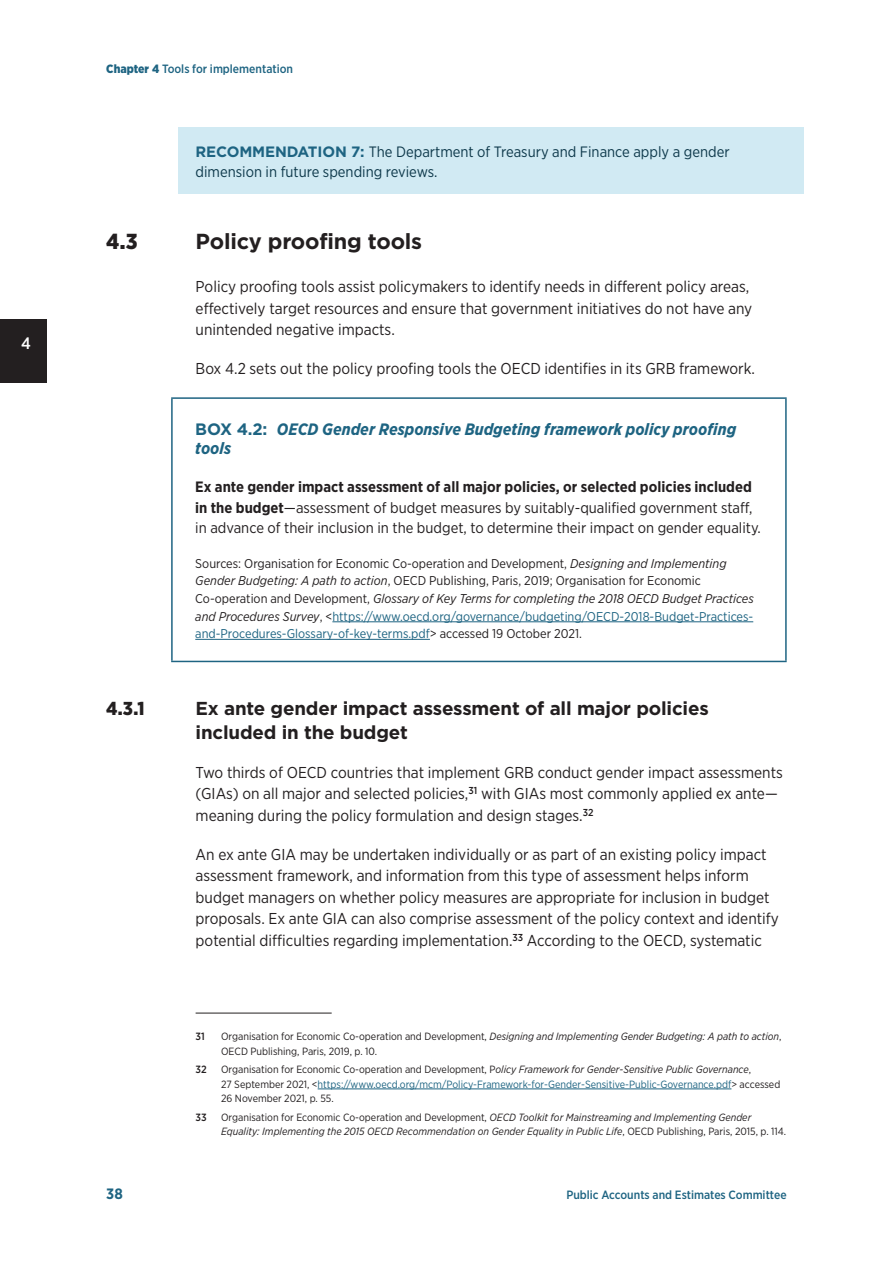
<style>
.page{position:relative;width:893px;height:1263px;background:#fff}
.page>*{position:absolute;margin:0;border:0;box-sizing:border-box;transform-origin:0 0}
.Heading_2{font:700 21.75px "Gotham";letter-spacing:-.01em;color:#231f20}
.Heading_2-2{font:900 21.75px "Gotham Narrow";color:#231f20}
.Heading_3{font:700 18.75px/23.4px "Gotham";letter-spacing:-.01em;color:#231f20}
.Heading_3-2{font:900 18.75px "Gotham Narrow";color:#231f20}
.Box_Heading{font:italic 700 16.5px/19.8px "Gotham Narrow";color:#1e6482}
.t1{font:500 16.5px "Gotham Narrow";color:#fff}
.Body{font:15.75px/21.6px "Gotham Narrow";color:#231f20}
.Box_Text{font:15px/20.7px "Gotham Narrow";color:#231f20}
.Recommendation{font:15px/20.7px "Gotham Narrow";color:#0e394b}
.Recommendation-2{font:700 15px "Gotham";color:#1e6482}
.t2{font:700 15px "Gotham Narrow";color:#1e6482}
.Box_Source{font:12.75px/17.5px "Gotham Narrow";color:#231f20}
.t3{font:500 12px "Gotham Narrow";color:#1e6482}
.Footnote{font:10.5px/14.4px "Gotham Narrow";color:#231f20}
.Footnote-2{font:italic 10.5px/14.4px "Gotham Narrow";color:#231f20}
.Footnote-3{font:500 10.5px "Gotham Narrow";color:#231f20}
.s1{font-weight:900}
.s2{font-family:"Gotham";font-weight:700;color:#1e6482}
.s3{font-family:"Gotham";font-style:normal}
.s4{font-weight:700}
.s5{font-style:italic}
.s6{color:#1e6482}
.s7{font-style:normal}
</style>
<div class="page">
<div style="left:0;top:319px;width:47px;height:64px;background:#231f20"></div>
<div style="left:179px;top:128px;width:625px;height:66px;background:#d1eaf3"></div>
<hr style="left:171px;top:397px;width:616px;height:2px;background:#1e6482">
<hr style="left:171px;top:399px;width:2px;height:262px;background:#1e6482">
<hr style="left:785px;top:399px;width:2px;height:262px;background:#1e6482">
<hr style="left:171px;top:661px;width:616px;height:1px;background:#1e6482">
<hr style="left:332px;top:621px;width:421px;height:1px;background:#1e6482">
<hr style="left:195px;top:639px;width:235px;height:1px;background:#1e6482">
<hr style="left:196px;top:1013px;width:136px;height:1px;background:#231f20">
<hr style="left:318px;top:1088px;width:413px;height:1px;background:#1e6482">
<p class="t1" style="left:21px;top:333px;width:11px">4</p>
<p class="t3" style="left:106px;top:62px;width:188px"><span class="s1">Chapter 4</span> Tools for implementation</p>
<p class="Recommendation" style="left:196px;top:141px;width:536px;text-indent:155px"><span class="s2">7:</span> The Department of Treasury and Finance apply a gender dimension in future spending reviews.</p>
<p class="Recommendation-2" style="left:196px;top:141px;width:23px">Recommendation</p>
<h2 class="Heading_2-2" style="left:106px;top:227px;width:33px">4.3</h2>
<h2 class="Heading_2" style="left:196px;top:227px;width:228px">Policy proofing tools</h2>
<p class="Body" style="left:196px;top:275px;width:558px">Policy proofing tools assist policymakers to identify needs in different policy areas, effectively target resources and ensure that government initiatives do not have any unintended negative impacts.</p>
<p class="Body" style="left:196px;top:357px;width:561px">Box 4.2 sets out the policy proofing tools the OECD identifies in its GRB framework.</p>
<h5 class="Box_Heading" style="left:195px;top:419px;width:542px"><span class="s3">Box 4.2:</span> OECD Gender Responsive Budgeting framework policy proofing tools</h5>
<p class="Box_Text" style="left:195px;top:476px;width:567px"><span class="s4">Ex ante gender impact assessment of all major policies, or selected policies included in the budget</span>—assessment of budget measures by suitably‑qualified government staff, in advance of their inclusion in the budget, to determine their impact on gender equality.</p>
<p class="Box_Source" style="left:195px;top:554px;width:560px">Sources: Organisation for Economic Co‑operation and Development, <span class="s5">Designing and Implementing Gender Budgeting: A path to action</span>, OECD Publishing, Paris, 2019; Organisation for Economic Co‑operation and Development, <span class="s5">Glossary of Key Terms for completing the 2018 OECD Budget Practices and Procedures Survey</span>, &lt;<span class="s6">https://www.oecd.org/governance/budgeting/OECD-2018-Budget-Practices&shy;and-Procedures-Glossary-of-key-terms.pdf</span>&gt; accessed 19 October 2021.</p>
<h3 class="Heading_3-2" style="left:106px;top:696px;width:40px">4.3.1</h3>
<h3 class="Heading_3" style="left:196px;top:697px;width:515px">Ex ante gender impact assessment of all major policies included in the budget</h3>
<p class="Body" style="left:196px;top:761px;width:589px">Two thirds of OECD countries that implement GRB conduct gender impact assessments (GIAs) on all major and selected policies,<sup>31</sup> with GIAs most commonly applied ex ante— meaning during the policy formulation and design stages.<sup>32</sup></p>
<p class="Body" style="left:196px;top:843px;width:585px">An ex ante GIA may be undertaken individually or as part of an existing policy impact assessment framework, and information from this type of assessment helps inform budget managers on whether policy measures are appropriate for inclusion in budget proposals. Ex ante GIA can also comprise assessment of the policy context and identify potential difficulties regarding implementation.<sup>33</sup> According to the OECD, systematic</p>
<p class="Footnote-3" style="left:196px;top:1030px;width:11px">31</p>
<p class="Footnote" style="left:221px;top:1029px;width:562px">Organisation for Economic Co‑operation and Development, <span class="s5">Designing and Implementing Gender Budgeting: A path to action</span>,<br>OECD Publishing, Paris, 2019, p. 10.</p>
<p class="Footnote-3" style="left:196px;top:1063px;width:13px">32</p>
<p class="Footnote" style="left:221px;top:1062px;width:561px">Organisation for Economic Co‑operation and Development, P<span class="s5">olicy Framework for Gender‑Sensitive Public Governance</span>,<br>27 September 2021, &lt;<span class="s6">https://www.oecd.org/mcm/Policy-Framework-for-Gender-Sensitive-Public-Governance.pdf</span>&gt; accessed<br>26 November 2021, p. 55.</p>
<p class="Footnote-3" style="left:196px;top:1110px;width:13px">33</p>
<p class="Footnote-2" style="left:221px;top:1110px;width:567px"><span class="s7">Organisation for Economic Co‑operation and Development,</span> OECD Toolkit for Mainstreaming and Implementing Gender<br>Equality: Implementing the 2015 OECD Recommendation on Gender Equality in Public Life<span class="s7">, OECD Publishing, Paris, 2015, p. 114.</span></p>
<p class="t2" style="left:106px;top:1184px;width:18px">38</p>
<p class="t3" style="left:566px;top:1187px;width:222px">Public Accounts and Estimates Committee</p>
</div>
